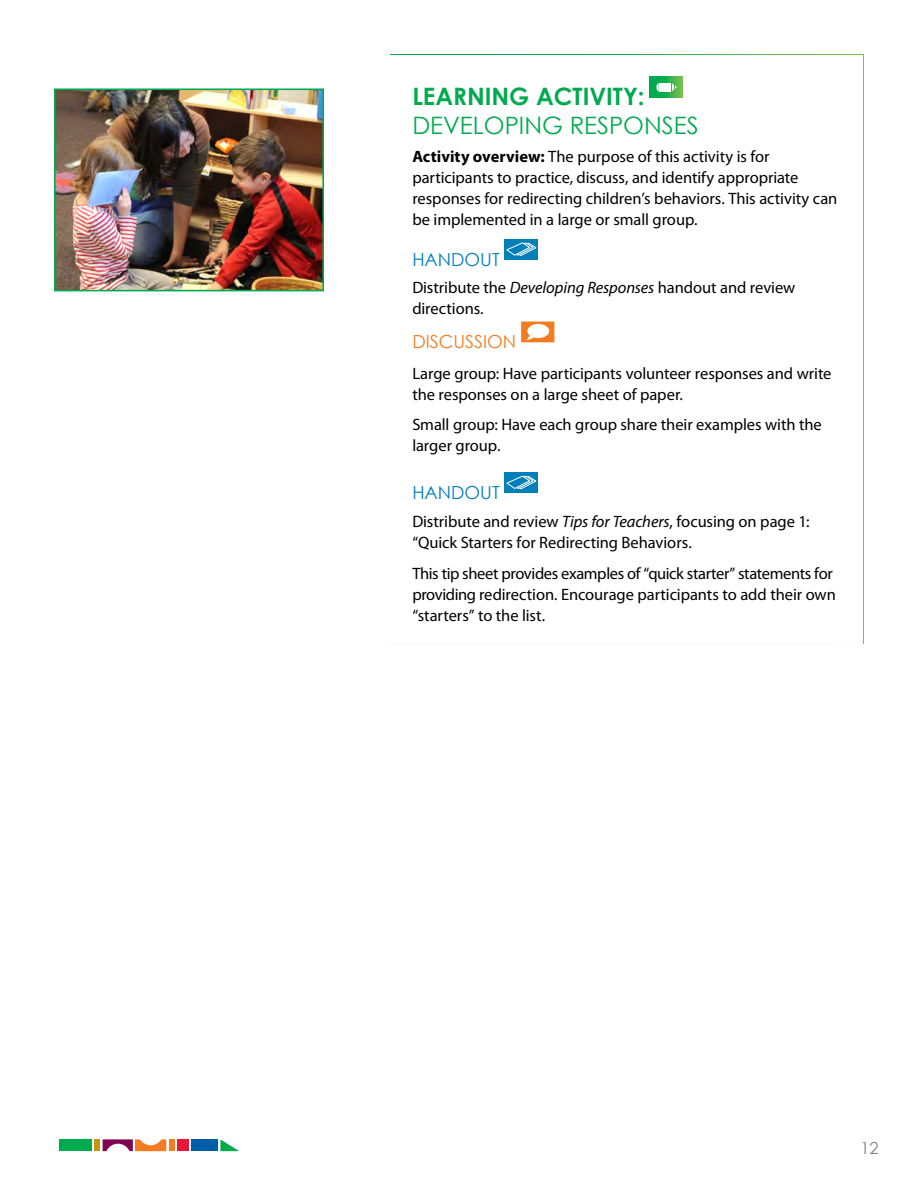
<style>
.page{position:relative;width:918px;height:1188px;background:#fff}
.page>*{position:absolute;margin:0;border:0;box-sizing:border-box;transform-origin:0 0}
.t1{font:24px/28.8px "Century Gothic";color:#00aa4f}
.Handout_Header{font:18px "Century Gothic";color:#007fb8}
.body{font:18px "Century Gothic";color:#f47b20}
.body-2{font:16.5px/21px "Myriad Pro";letter-spacing:-.005em;color:#000}
.t2{font:16.5px "Century Gothic";color:#808285}
.s1{font-weight:700}
.s2{font-style:italic}
</style>
<div class="page">
<div style="left:59px;top:1139px;width:33px;height:12px;background:#00aa4f"></div>
<svg style="left:103px;top:1139px;width:63px;height:12px"></svg>
<div style="left:169px;top:1139px;width:6px;height:12px;background:#f47b20"></div>
<div style="left:191px;top:1139px;width:27px;height:12px;background:#005daa"></div>
<svg style="left:220px;top:1139px;width:19px;height:12px"></svg>
<div style="left:177px;top:1139px;width:11px;height:12px;background:#e31837"></div>
<div style="left:94px;top:1139px;width:6px;height:12px;background:#c4960c"></div>
<div style="left:390px;top:54px;width:474px;height:590px;background:#fff;border:2px solid #fff"></div>
<img style="left:57px;top:92px;width:264px;height:196px">
<div style="left:54px;top:89px;width:270px;height:202px;border:2px solid #00aa4f"></div>
<div style="left:505px;top:239px;width:33px;height:21px;background:#007fb8"></div>
<svg style="left:506px;top:242px;width:31px;height:14px"></svg>
<svg style="left:521px;top:322px;width:33px;height:20px"></svg>
<div style="left:505px;top:472px;width:33px;height:21px;background:#007fb8"></div>
<svg style="left:506px;top:475px;width:31px;height:15px"></svg>
<svg style="left:649px;top:77px;width:34px;height:21px"></svg>
<div style="left:660px;top:83px;width:11px;height:8px;background:#fff"></div>
<svg style="left:672px;top:83px;width:5px;height:8px"></svg>
<svg style="left:656px;top:83px;width:3px;height:8px"></svg>
<h2 class="t1" style="left:412px;top:82px;width:288px"><span class="s1">LEARNING ACTIVITY:<br></span>DEVELOPING RESPONSES</h2>
<p class="body-2" style="left:412px;top:146px;width:426px"><span class="s1">Activity overview:</span> The purpose of this activity is for participants to practice, discuss, and identify appropriate responses for redirecting children’s behaviors. This activity can be implemented in a large or small group.</p>
<p class="Handout_Header" style="left:412px;top:248px;width:89px">HANDOUT</p>
<p class="body-2" style="left:412px;top:277px;width:385px">Distribute the <span class="s2">Developing Responses</span> handout and review directions.</p>
<p class="body" style="left:412px;top:331px;width:105px">DISCUSSION</p>
<p class="body-2" style="left:412px;top:363px;width:421px">Large group: Have participants volunteer responses and write the responses on a large sheet of paper.</p>
<p class="body-2" style="left:412px;top:414px;width:411px">Small group: Have each group share their examples with the larger group.</p>
<p class="Handout_Header" style="left:412px;top:481px;width:89px">HANDOUT</p>
<p class="body-2" style="left:412px;top:510px;width:399px;line-height:21.6px">Distribute and review <span class="s2">Tips for Teachers</span>, focusing on page 1: “Quick Starters for Redirecting Behaviors.</p>
<p class="body-2" style="left:412px;top:563px;width:425px">This tip sheet provides examples of “quick starter” statements for providing redirection. Encourage participants to add their own “starters” to the list.</p>
<p class="t2" style="left:860px;top:1138px;width:20px">12</p>
</div>
